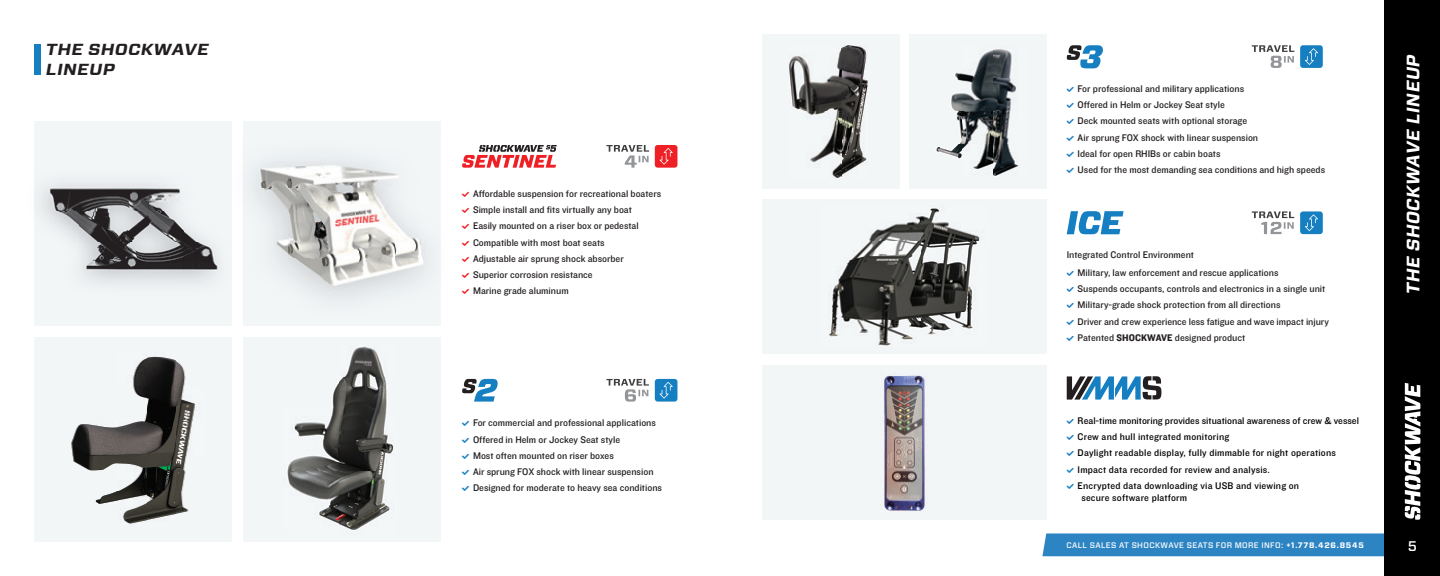
<style>
.page{position:relative;width:1440px;height:576px;background:#fff}
.page>*{position:absolute;margin:0;border:0;box-sizing:border-box;transform-origin:0 0}
.t1{font:italic 700 18px "Forza";color:#fff}
.t2{font:italic 700 16px/19.2px "Forza";color:#231f20;scale:1.11 1}
.t3{font:500 14px "Forza";color:#fff}
.t4{font:10px/16.3px "Knockout HTF31 Junior Middlewt";color:#231f20}
.t5{font:10px/16.3px "Knockout HTF31 Junior Middlewt";letter-spacing:.02em;color:#000001}
.t6{font:500 8px "Forza";letter-spacing:.05em;color:#fff}
.s1{font-family:"Knockout HTF51 Middleweight"}
.s2{font-weight:700}
</style>
<div class="page">
<div style="left:243px;top:122px;width:198px;height:204px;background:#f3f6f7"></div>
<div style="left:243px;top:337px;width:198px;height:204px;background:#f3f6f7"></div>
<div style="left:34px;top:122px;width:198px;height:204px;background:#f3f6f7"></div>
<div style="left:34px;top:337px;width:198px;height:204px;background:#f3f6f7"></div>
<div style="left:34px;top:44px;width:7px;height:30px;background:#167fc1"></div>
<img style="left:253px;top:154px;width:178px;height:139px">
<img style="left:44px;top:180px;width:176px;height:94px">
<img style="left:287px;top:346px;width:107px;height:184px">
<div style="left:762px;top:199px;width:285px;height:155px;background:#f3f6f7"></div>
<div style="left:762px;top:365px;width:285px;height:155px;background:#f3f6f7"></div>
<img style="left:829px;top:206px;width:151px;height:140px">
<img style="left:882px;top:373px;width:46px;height:138px">
<div style="left:910px;top:34px;width:137px;height:155px;background:#f3f6f7"></div>
<div style="left:763px;top:34px;width:137px;height:155px;background:#f3f6f7"></div>
<img style="left:936px;top:49px;width:82px;height:127px">
<div style="left:1042px;top:533px;width:342px;height:23px;background:#2d84c3"></div>
<svg style="left:606px;top:145px;width:43px;height:23px"></svg>
<svg style="left:655px;top:145px;width:22px;height:23px"></svg>
<svg style="left:462px;top:145px;width:95px;height:23px"></svg>
<img style="left:71px;top:356px;width:125px;height:168px">
<img style="left:790px;top:46px;width:77px;height:131px">
<svg style="left:1252px;top:211px;width:42px;height:23px"></svg>
<svg style="left:1300px;top:211px;width:23px;height:23px"></svg>
<svg style="left:1067px;top:211px;width:57px;height:23px"></svg>
<svg style="left:606px;top:379px;width:43px;height:23px"></svg>
<svg style="left:655px;top:379px;width:22px;height:23px"></svg>
<svg style="left:462px;top:379px;width:36px;height:23px"></svg>
<svg style="left:1300px;top:45px;width:23px;height:23px"></svg>
<svg style="left:1252px;top:45px;width:42px;height:23px"></svg>
<svg style="left:1067px;top:45px;width:36px;height:23px"></svg>
<svg style="left:1067px;top:376px;width:94px;height:24px"></svg>
<div style="left:1384px;top:0;width:56px;height:576px;background:#000001"></div>
<svg style="left:1405px;top:383px;width:15px;height:137px"></svg>
<h2 class="t2" style="left:45px;top:40px;width:152px">THE SHOCKWAVE<br>LINEUP</h2>
<p class="t4" style="left:473px;top:186px;width:190px">Affordable suspension for recreational boaters Simple install and fits virtually any boat<br>Easily mounted on a riser box or pedestal Compatible with most boat seats<br>Adjustable air sprung shock absorber<br>Superior corrosion resistance<br>Marine grade aluminum</p>
<p class="t4" style="left:473px;top:415px;width:191px">For commercial and professional applications Offered in Helm or Jockey Seat style<br>Most often mounted on riser boxes<br>Air sprung FOX shock with linear suspension Designed for moderate to heavy sea conditions</p>
<p class="t4" style="left:1078px;top:81px;width:249px">For professional and military applications<br>Offered in Helm or Jockey Seat style<br>Deck mounted seats with optional storage<br>Air sprung FOX shock with linear suspension<br>Ideal for open RHIBs or cabin boats<br>Used for the most demanding sea conditions and high speeds</p>
<p class="t4" style="left:1078px;top:246px;width:202px;line-height:17.7px;text-indent:-11px">Integrated Control Environment<br>Military, law enforcement and rescue applications</p>
<p class="t4" style="left:1078px;top:281px;width:253px">Suspends occupants, controls and electronics in a single unit Military-grade shock protection from all directions<br>Driver and crew experience less fatigue and wave impact injury Patented <span class="s1">SHOCKWAVE</span> designed product</p>
<p class="t5" style="left:1078px;top:413px;width:283px">Real-time monitoring provides situational awareness of crew &amp; vessel Crew and hull integrated monitoring<br>Daylight readable display, fully dimmable for night operations Impact data recorded for review and analysis.<br>Encrypted data downloading via USB and viewing on</p>
<p class="t5" style="left:1081px;top:490px;width:107px">secure software platform</p>
<p class="t6" style="left:1066px;top:540px;width:299px">CALL SALES AT SHOCKWAVE SEATS FOR MORE INFO: <span class="s2">+1.778.426.8545</span></p>
<h1 class="t1" style="left:1401px;top:295px;width:245px;rotate:-90deg">THE SHOCKWAVE LINEUP</h1>
<h3 class="t3" style="left:1408px;top:537px;width:11px">5</h3>
</div>
